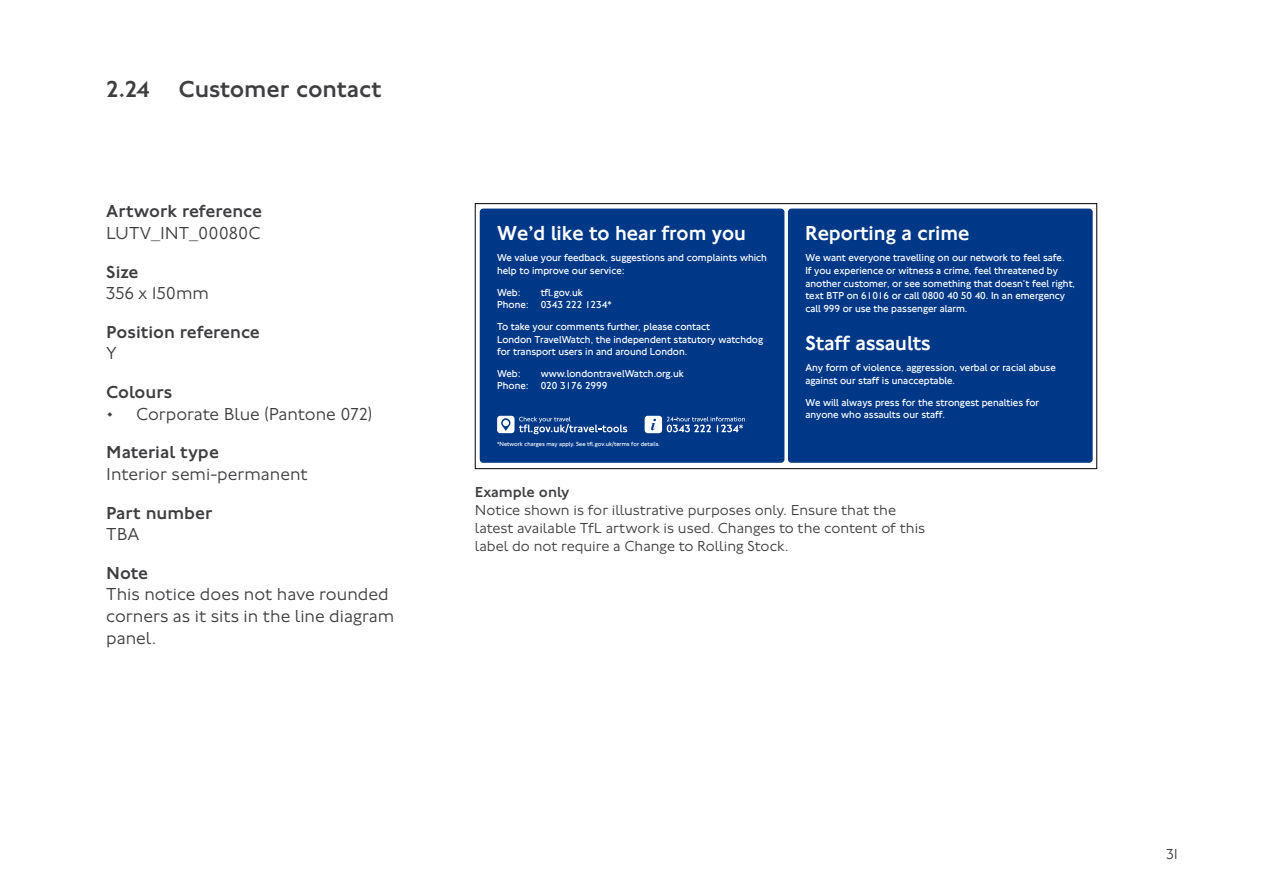
<style>
.page{position:relative;width:1263px;height:893px;background:#fff}
.page>*{position:absolute;margin:0;border:0;box-sizing:border-box;transform-origin:0 0}
.Heading_Johnston100{font:500 24px "Johnston 100";letter-spacing:-.005em;color:#3e3d40}
.t1{font:500 20.85px "NJ Font";color:#fff}
.BodyText_Johnston100{font:300 18px/21.6px "Johnston 100";color:#3e3d40}
.SubHead_Johnston100{font:500 18px "Johnston 100";color:#3e3d40}
.FooterText_Johnston1{font:300 15px/18px "Johnston 100";color:#3e3d40}
.FooterText_SubHead_J{font:500 15px "Johnston 100";color:#3e3d40}
.t2{font:300 10.5px/12.6px "NJ Font";color:#fff}
.t3{font:300 6.15px "NJ Font";color:#fff}
</style>
<div class="page">
<svg style="left:474px;top:203px;width:623px;height:266px;background:#10448e"></svg>
<h2 class="Heading_Johnston100" style="left:106px;top:75px;width:277px">2.24 Customer contact</h2>
<h3 class="SubHead_Johnston100" style="left:106px;top:202px;width:157px">Artwork reference</h3>
<p class="BodyText_Johnston100" style="left:106px;top:223px;width:156px">LUTV_INT_00080C</p>
<h3 class="SubHead_Johnston100" style="left:106px;top:262px;width:34px">Size</h3>
<p class="BodyText_Johnston100" style="left:106px;top:283px;width:104px">356 x 150mm</p>
<h3 class="SubHead_Johnston100" style="left:106px;top:322px;width:155px">Position reference</h3>
<p class="BodyText_Johnston100" style="left:106px;top:343px;width:12px">Y</p>
<h3 class="SubHead_Johnston100" style="left:106px;top:382px;width:67px">Colours</h3>
<p class="BodyText_Johnston100" style="left:106px;top:403px;width:267px">• Corporate Blue (Pantone 072)</p>
<h3 class="SubHead_Johnston100" style="left:106px;top:442px;width:114px">Material type</h3>
<p class="BodyText_Johnston100" style="left:106px;top:463px;width:203px">Interior semi-permanent</p>
<h3 class="SubHead_Johnston100" style="left:106px;top:503px;width:108px">Part number</h3>
<p class="BodyText_Johnston100" style="left:106px;top:524px;width:35px">TBA</p>
<h3 class="SubHead_Johnston100" style="left:106px;top:563px;width:43px">Note</h3>
<p class="BodyText_Johnston100" style="left:106px;top:584px;width:289px">This notice does not have rounded corners as it sits in the line diagram panel.</p>
<p class="t1" style="left:497px;top:220px;width:250px">We’d like to hear from you</p>
<p class="t2" style="left:497px;top:252px;width:271px">We value your feedback, suggestions and complaints which help to improve our service:</p>
<p class="t2" style="left:497px;top:286px;width:25px">Web:</p>
<p class="t2" style="left:497px;top:286px;width:116px;text-indent:44px">tfl.gov.uk<br>Phone: 0343 222 1234*</p>
<p class="t2" style="left:497px;top:320px;width:268px">To take your comments further, please contact<br>London TravelWatch, the independent statutory watchdog for transport users in and around London.</p>
<p class="t2" style="left:497px;top:367px;width:25px">Web:</p>
<p class="t2" style="left:497px;top:367px;width:189px;text-indent:44px">www.londontravelWatch.org.uk<br>Phone: 020 3176 2999</p>
<p class="t3" style="left:497px;top:440px;width:164px">*Network charges may apply. See tfl.gov.uk/terms for details.</p>
<p class="t1" style="left:805px;top:220px;width:165px">Reporting a crime</p>
<p class="t2" style="left:805px;top:252px;width:271px">We want everyone travelling on our network to feel safe.<br>If you experience or witness a crime, feel threatened by another customer, or see something that doesn’t feel right, text BTP on 61016 or call 0800 40 50 40. In an emergency call 999 or use the passenger alarm.</p>
<p class="t1" style="left:805px;top:330px;width:127px">Staff assaults</p>
<p class="t2" style="left:805px;top:362px;width:252px">Any form of violence, aggression, verbal or racial abuse against our staff is unacceptable.</p>
<p class="t2" style="left:805px;top:396px;width:235px">We will always press for the strongest penalties for anyone who assaults our staff.</p>
<h4 class="FooterText_SubHead_J" style="left:475px;top:484px;width:96px">Example only</h4>
<p class="FooterText_Johnston1" style="left:475px;top:501px;width:452px">Notice shown is for illustrative purposes only. Ensure that the latest available TfL artwork is used. Changes to the content of this label do not require a Change to Rolling Stock.</p>
<h3 class="FooterText_Johnston1" style="left:1166px;top:845px;width:13px">31</h3>
</div>
